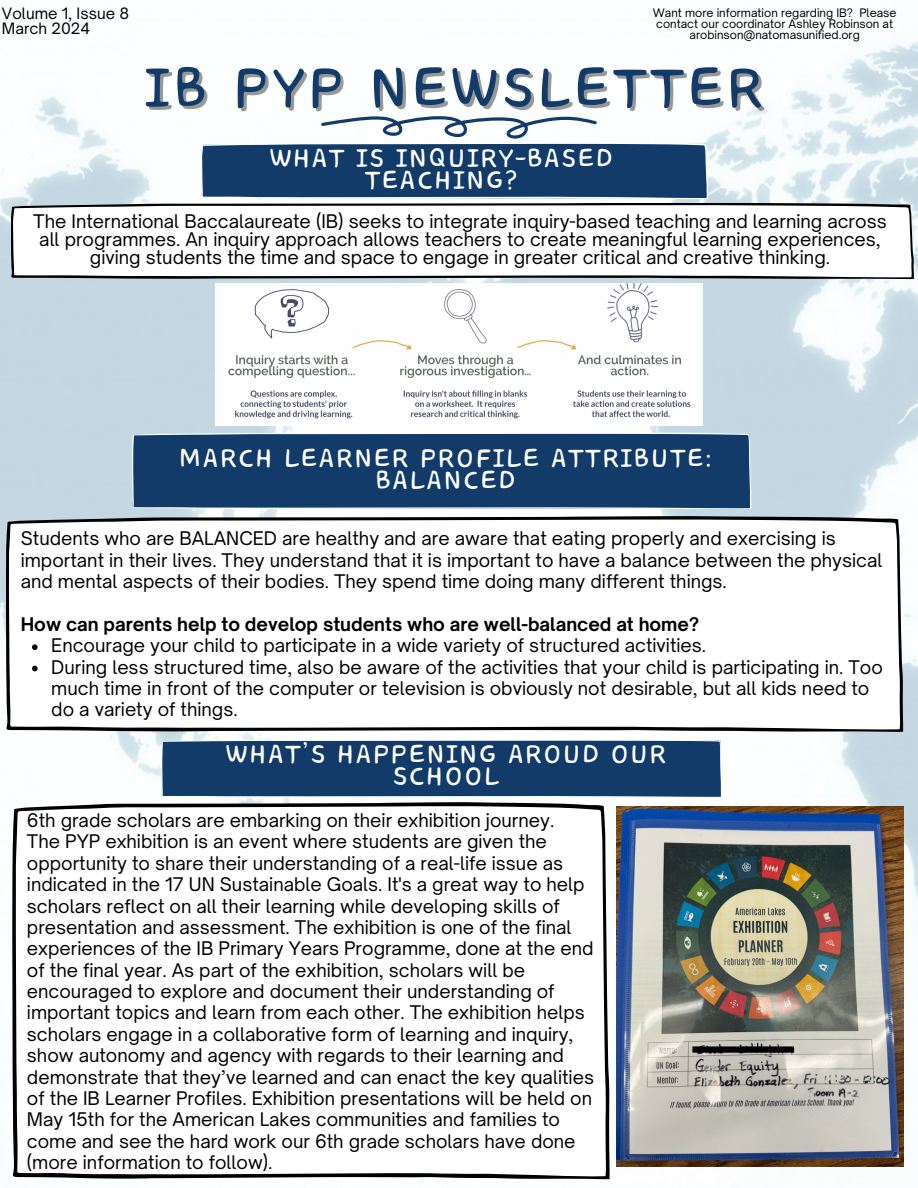
<style>
.page{position:relative;width:918px;height:1188px;background:#fff}
.page>*{position:absolute;margin:0;border:0;box-sizing:border-box;transform-origin:0 0}
.t1{font:72px "Core Bandi Face";color:#133b6a}
.t2{font:33px "Core Bandi Face";color:#fff}
.t3{font:18px/21.3px "Open Sauce One";color:#000}
.t4{font:700 18px "Open Sauce One";color:#000}
.t5{font:15px/14.7px "Open Sauce One";color:#000}
.t6{font:11.25px/11.2px "Open Sauce One";color:#000;text-align:center}
</style>
<div class="page">
<img style="left:0;top:41px;width:918px;height:1139px">
<svg style="left:12px;top:802px;width:597px;height:377px"></svg>
<svg style="left:11px;top:203px;width:903px;height:76px"></svg>
<svg style="left:6px;top:516px;width:897px;height:216px"></svg>
<div style="left:132px;top:432px;width:619px;height:77px;background:#133b6a"></div>
<svg style="left:201px;top:116px;width:507px;height:83px"></svg>
<div style="left:161px;top:740px;width:561px;height:58px;background:#133b6a"></div>
<img style="left:215px;top:284px;width:487px;height:142px">
<img style="left:616px;top:807px;width:287px;height:360px">
<svg style="left:32px;top:644px;width:6px;height:6px"></svg>
<svg style="left:32px;top:666px;width:6px;height:5px"></svg>
<h2 class="t5" style="left:2px;top:6px;width:129px">Volume 1, Issue 8<br>March 2024</h2>
<p class="t6" style="left:653px;top:7px;width:245px">Want more information regarding IB? Please contact our coordinator Ashley Robinson at arobinson@natomasunified.org</p>
<h4 class="t1" style="left:144px;top:50px;width:623px">IB PYP NEWSLETTER</h4>
<p class="t2" style="left:269px;top:141px;width:346px">WHAT IS INQUIRY-BASED</p>
<p class="t2" style="left:365px;top:163px;width:156px">TEACHING?</p>
<h2 class="t3" style="left:33px;top:212px;width:855px;line-height:18px;text-align:center">The International Baccalaureate (IB) seeks to integrate inquiry-based teaching and learning across all programmes. An inquiry approach allows teachers to create meaningful learning experiences, giving students the time and space to engage in greater critical and creative thinking.</h2>
<h4 class="t2" style="left:179px;top:441px;width:535px">MARCH LEARNER PROFILE ATTRIBUTE:</h4>
<h4 class="t2" style="left:375px;top:463px;width:143px">BALANCED</h4>
<p class="t3" style="left:21px;top:528px;width:863px">Students who are BALANCED are healthy and are aware that eating properly and exercising is important in their lives. They understand that it is important to have a balance between the physical and mental aspects of their bodies. They spend time doing many different things.</p>
<h1 class="t4" style="left:21px;top:613px;width:680px">How can parents help to develop students who are well-balanced at home?</h1>
<p class="t3" style="left:51px;top:635px;width:656px">Encourage your child to participate in a wide variety of structured activities.</p>
<h2 class="t3" style="left:51px;top:656px;width:833px">During less structured time, also be aware of the activities that your child is participating in. Too much time in front of the computer or television is obviously not desirable, but all kids need to do a variety of things.</h2>
<h3 class="t2" style="left:226px;top:737px;width:443px">WHAT’S HAPPENING AROUD OUR</h3>
<h3 class="t2" style="left:392px;top:759px;width:110px">SCHOOL</h3>
<p class="t3" style="left:27px;top:810px;width:569px">6th grade scholars are embarking on their exhibition journey.<br>The PYP exhibition is an event where students are given the opportunity to share their understanding of a real-life issue as indicated in the 17 UN Sustainable Goals. It's a great way to help scholars reflect on all their learning while developing skills of presentation and assessment. The exhibition is one of the final experiences of the IB Primary Years Programme, done at the end of the final year. As part of the exhibition, scholars will be encouraged to explore and document their understanding of important topics and learn from each other. The exhibition helps scholars engage in a collaborative form of learning and inquiry, show autonomy and agency with regards to their learning and demonstrate that they’ve learned and can enact the key qualities of the IB Learner Profiles. Exhibition presentations will be held on May 15th for the American Lakes communities and families to come and see the hard work our 6th grade scholars have done (more information to follow).</p>
</div>
